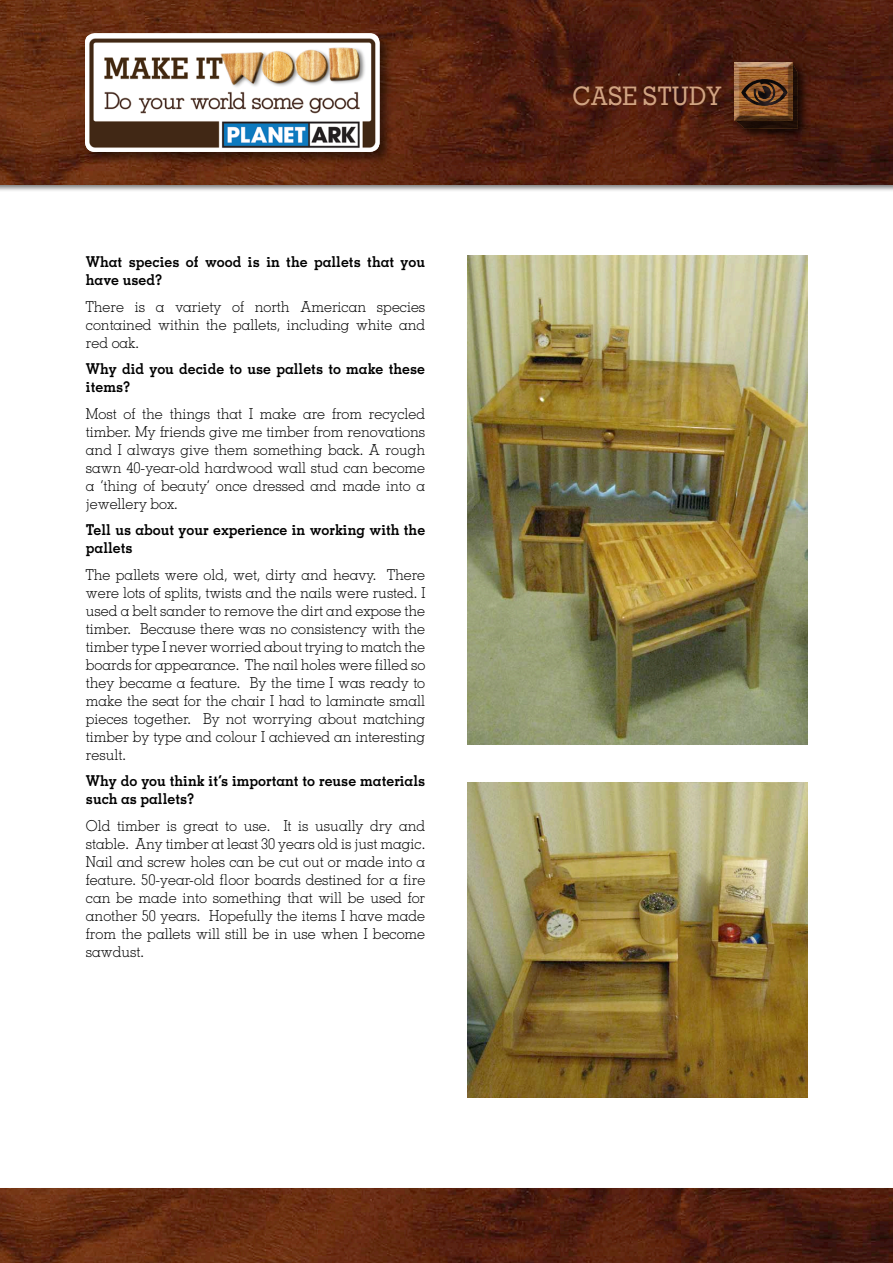
<style>
.page{position:relative;width:893px;height:1263px;background:#fff}
.page>*{position:absolute;margin:0;border:0;box-sizing:border-box;transform-origin:0 0}
.t1{font:500 25.5px "Memphis";color:#d1a483;scale:.93 1}
.t2{font:300 15px/18px "Memphis";color:#000;text-align:justify;scale:.95 1}
.t3{font:700 15px/18px "Memphis";color:#000;scale:.95 1}
</style>
<div class="page">
<div style="left:0;top:0;width:893px;height:193px;background:#000;opacity:.5"></div>
<img style="left:0;top:0;width:893px;height:185px">
<img style="left:0;top:1188px;width:893px;height:75px">
<div style="left:83px;top:31px;width:311px;height:135px;background:#000;opacity:.5"></div>
<div style="left:85px;top:33px;width:295px;height:119px;background:#fff;border-radius:10px"></div>
<img style="left:85px;top:36px;width:295px;height:116px">
<div style="left:731px;top:59px;width:79px;height:82px;background:#000;opacity:.75"></div>
<div style="left:734px;top:61px;width:60px;height:60px;background:#000;opacity:.8"></div>
<svg style="left:735px;top:63px;width:63px;height:66px;background:#704626"></svg>
<div style="left:739px;top:76px;width:49px;height:30px;background:#000;opacity:.75"></div>
<img style="left:468px;top:255px;width:340px;height:489px">
<img style="left:468px;top:782px;width:340px;height:316px">
<p class="t3" style="left:86px;top:253px;width:359px">What species of wood is in the pallets that you have used?</p>
<p class="t2" style="left:86px;top:297px;width:359px">There is a variety of north American species contained within the pallets, including white and red oak.</p>
<p class="t3" style="left:86px;top:360px;width:359px">Why did you decide to use pallets to make these items?</p>
<p class="t2" style="left:86px;top:404px;width:359px">Most of the things that I make are from recycled timber. My friends give me timber from renovations and I always give them something back. A rough sawn 40-year-old hardwood wall stud can become a ‘thing of beauty’ once dressed and made into a jewellery box.</p>
<p class="t3" style="left:86px;top:521px;width:359px">Tell us about your experience in working with the pallets</p>
<p class="t2" style="left:86px;top:565px;width:359px">The pallets were old, wet, dirty and heavy. There were lots of splits, twists and the nails were rusted. I used a belt sander to remove the dirt and expose the timber. Because there was no consistency with the timber type I never worried about trying to match the boards for appearance. The nail holes were filled so they became a feature. By the time I was ready to make the seat for the chair I had to laminate small pieces together. By not worrying about matching timber by type and colour I achieved an interesting result.</p>
<p class="t3" style="left:86px;top:772px;width:359px">Why do you think it’s important to reuse materials such as pallets?</p>
<p class="t2" style="left:86px;top:816px;width:359px">Old timber is great to use. It is usually dry and stable. Any timber at least 30 years old is just magic.<br>Nail and screw holes can be cut out or made into a feature. 50-year-old floor boards destined for a fire can be made into something that will be used for another 50 years. Hopefully the items I have made from the pallets will still be in use when I become sawdust.</p>
<h1 class="t1" style="left:572px;top:81px;width:162px">CASE STUDY</h1>
</div>
